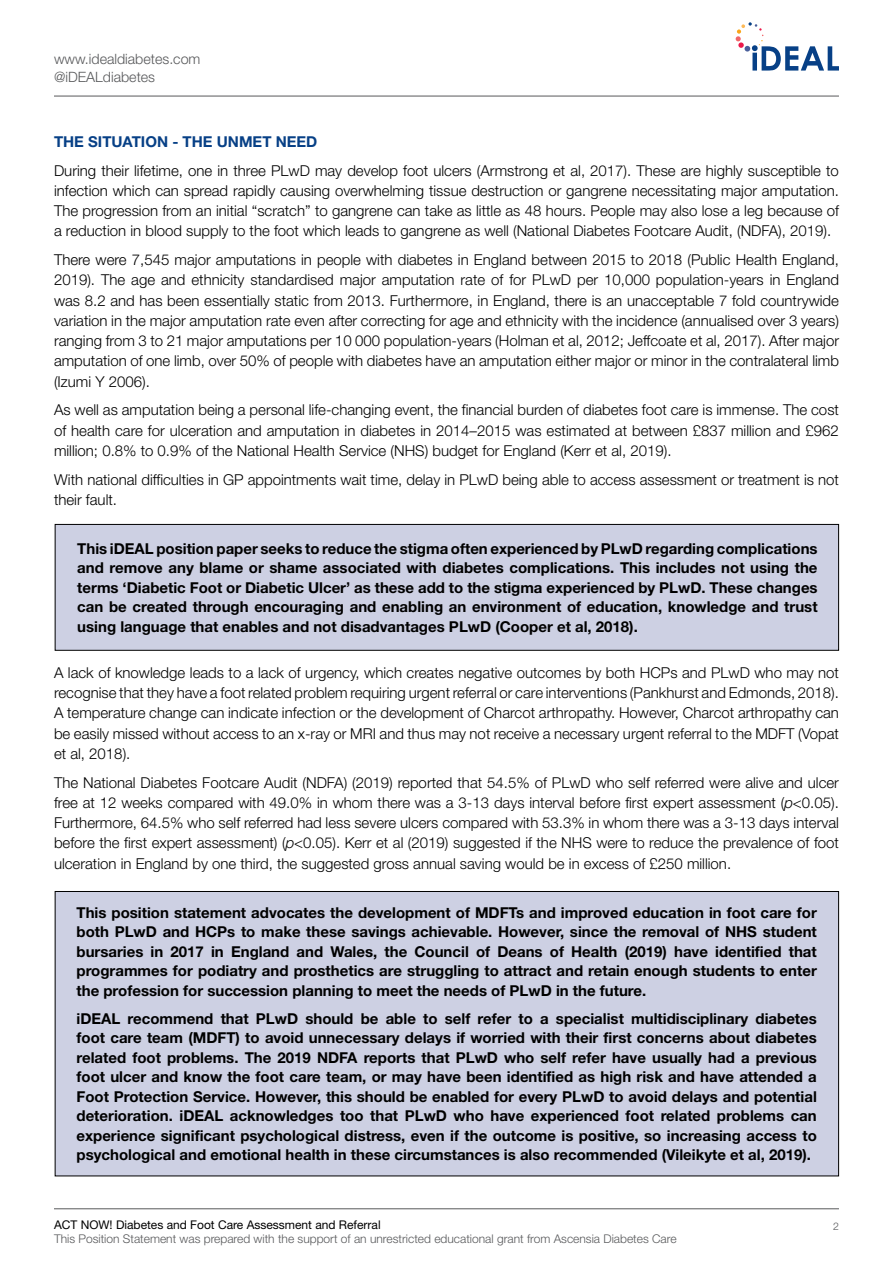
<style>
.page{position:relative;width:893px;height:1263px;background:#fff}
.page>*{position:absolute;margin:0;border:0;box-sizing:border-box;transform-origin:0 0}
.t1{font:300 15px/20.2px "Helvetica Neue LT Std";color:#000;text-align:justify}
.t2{font:700 15px/19.5px "Helvetica Neue LT Std";color:#000;text-align:justify}
.t3{font:700 15px "Helvetica Neue LT Std";color:#074086}
.t4{font:300 14.25px/17.7px "Helvetica Neue LT Std";color:#58595b}
.t5{font:300 12px "Helvetica Neue LT Std";color:#58595b}
.t6{font:12px "Helvetica Neue LT Std";color:#000}
.t7{font:300 10.5px "Helvetica Neue LT Std";color:#58595b}
.s1{font-style:italic}
</style>
<div class="page">
<svg style="left:736px;top:22px;width:103px;height:49px"></svg>
<hr style="left:54px;top:96px;width:785px;height:1px;background:#58595b">
<hr style="left:54px;top:1208px;width:785px;height:1px;background:#58595b">
<div style="left:55px;top:891px;width:784px;height:285px;background:#cdd0e3"></div>
<div style="left:55px;top:524px;width:784px;height:126px;background:#cdd0e3"></div>
<div style="left:55px;top:524px;width:784px;height:127px;border:1px solid #000"></div>
<p class="t4" style="left:54px;top:50px;width:148px">www.idealdiabetes.com @iDEALdiabetes</p>
<p class="t3" style="left:54px;top:132px;width:265px">THE SITUATION - THE UNMET NEED</p>
<p class="t1" style="left:54px;top:160px;width:786px">During their lifetime, one in three PLwD may develop foot ulcers (Armstrong et al, 2017). These are highly susceptible to infection which can spread rapidly causing overwhelming tissue destruction or gangrene necessitating major amputation.<br>The progression from an initial “scratch” to gangrene can take as little as 48 hours. People may also lose a leg because of a reduction in blood supply to the foot which leads to gangrene as well (National Diabetes Footcare Audit, (NDFA), 2019).</p>
<p class="t1" style="left:54px;top:249px;width:787px">There were 7,545 major amputations in people with diabetes in England between 2015 to 2018 (Public Health England, 2019). The age and ethnicity standardised major amputation rate of for PLwD per 10,000 population-years in England was 8.2 and has been essentially static from 2013. Furthermore, in England, there is an unacceptable 7 fold countrywide variation in the major amputation rate even after correcting for age and ethnicity with the incidence (annualised over 3 years) ranging from 3 to 21 major amputations per 10 000 population-years (Holman et al, 2012; Jeffcoate et al, 2017). After major amputation of one limb, over 50% of people with diabetes have an amputation either major or minor in the contralateral limb (Izumi Y 2006).</p>
<p class="t1" style="left:54px;top:400px;width:786px">As well as amputation being a personal life-changing event, the financial burden of diabetes foot care is immense. The cost of health care for ulceration and amputation in diabetes in 2014–2015 was estimated at between £837 million and £962 million; 0.8% to 0.9% of the National Health Service (NHS) budget for England (Kerr et al, 2019).</p>
<p class="t1" style="left:54px;top:469px;width:786px">With national difficulties in GP appointments wait time, delay in PLwD being able to access assessment or treatment is not their fault.</p>
<p class="t2" style="left:77px;top:538px;width:742px">This iDEAL position paper seeks to reduce the stigma often experienced by PLwD regarding complications and remove any blame or shame associated with diabetes complications. This includes not using the terms ‘Diabetic Foot or Diabetic Ulcer’ as these add to the stigma experienced by PLwD. These changes can be created through encouraging and enabling an environment of education, knowledge and trust using language that enables and not disadvantages PLwD (Cooper et al, 2018).</p>
<p class="t1" style="left:54px;top:662px;width:787px">A lack of knowledge leads to a lack of urgency, which creates negative outcomes by both HCPs and PLwD who may not recognise that they have a foot related problem requiring urgent referral or care interventions (Pankhurst and Edmonds, 2018).<br>A temperature change can indicate infection or the development of Charcot arthropathy. However, Charcot arthropathy can be easily missed without access to an x-ray or MRI and thus may not receive a necessary urgent referral to the MDFT (Vopat et al, 2018).</p>
<p class="t1" style="left:54px;top:772px;width:786px">The National Diabetes Footcare Audit (NDFA) (2019) reported that 54.5% of PLwD who self referred were alive and ulcer free at 12 weeks compared with 49.0% in whom there was a 3-13 days interval before first expert assessment (<span class="s1">p</span>&lt;0.05).<br>Furthermore, 64.5% who self referred had less severe ulcers compared with 53.3% in whom there was a 3-13 days interval before the first expert assessment) (<span class="s1">p</span>&lt;0.05). Kerr et al (2019) suggested if the NHS were to reduce the prevalence of foot ulceration in England by one third, the suggested gross annual saving would be in excess of £250 million.</p>
<p class="t2" style="left:77px;top:902px;width:742px">This position statement advocates the development of MDFTs and improved education in foot care for both PLwD and HCPs to make these savings achievable. However, since the removal of NHS student bursaries in 2017 in England and Wales, the Council of Deans of Health (2019) have identified that programmes for podiatry and prosthetics are struggling to attract and retain enough students to enter the profession for succession planning to meet the needs of PLwD in the future.</p>
<p class="t2" style="left:77px;top:1008px;width:742px">iDEAL recommend that PLwD should be able to self refer to a specialist multidisciplinary diabetes foot care team (MDFT) to avoid unnecessary delays if worried with their first concerns about diabetes related foot problems. The 2019 NDFA reports that PLwD who self refer have usually had a previous foot ulcer and know the foot care team, or may have been identified as high risk and have attended a Foot Protection Service. However, this should be enabled for every PLwD to avoid delays and potential deterioration. iDEAL acknowledges too that PLwD who have experienced foot related problems can experience significant psychological distress, even if the outcome is positive, so increasing access to psychological and emotional health in these circumstances is also recommended (Vileikyte et al, 2019).</p>
<p class="t6" style="left:54px;top:1217px;width:328px">ACT NOW! Diabetes and Foot Care Assessment and Referral</p>
<p class="t5" style="left:54px;top:1232px;width:624px">This Position Statement was prepared with the support of an unrestricted educational grant from Ascensia Diabetes Care</p>
<p class="t7" style="left:833px;top:1220px;width:7px">2</p>
</div>
